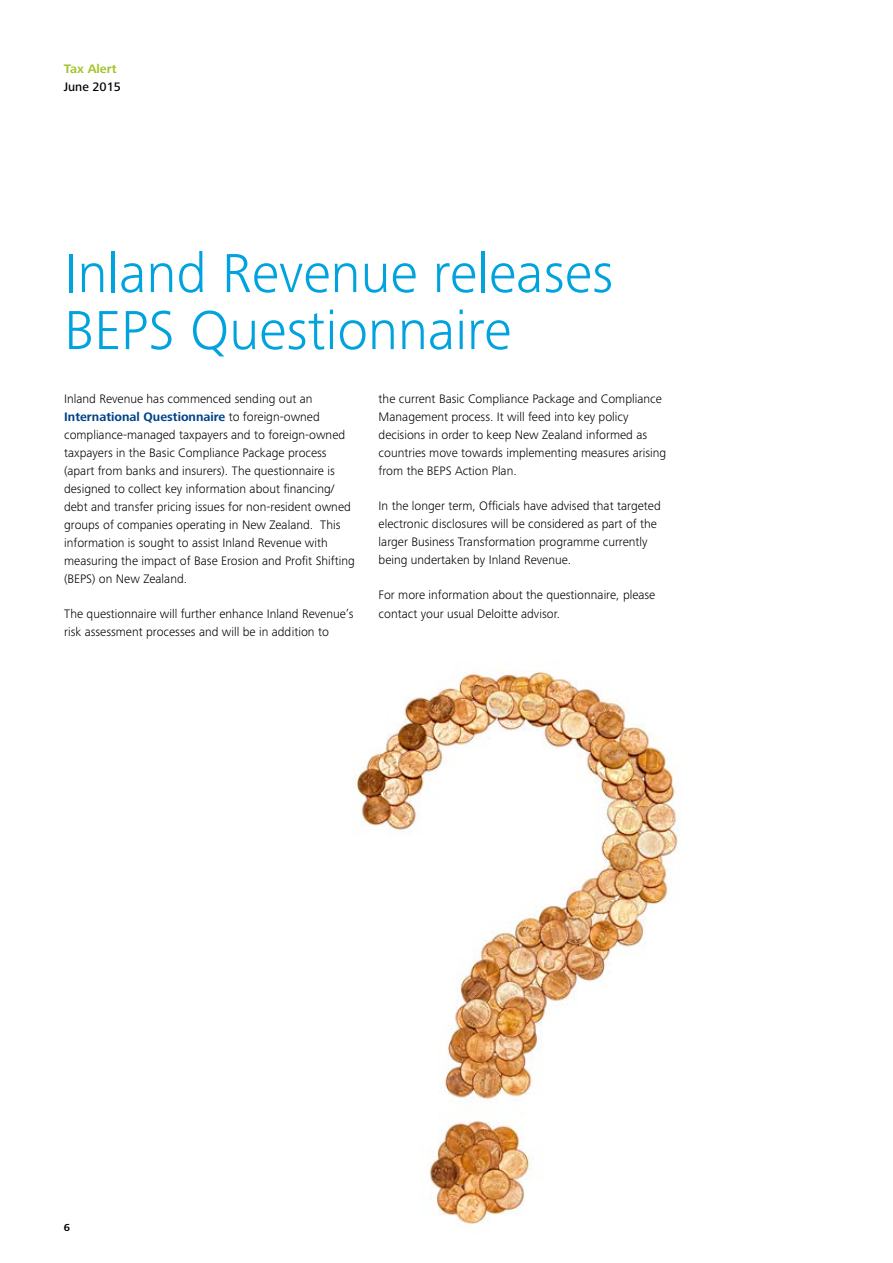
<style>
.page{position:relative;width:893px;height:1263px;background:#fff}
.page>*{position:absolute;margin:0;border:0;box-sizing:border-box;transform-origin:0 0}
.t1{font:300 57px/57px "Frutiger Next Pro";color:#00a3de}
.t2{font:300 12.75px/18px "Frutiger Next Pro";color:#000}
.t3{font:700 12.75px "Frutiger Next Pro";color:#a4c52d}
.t4{font:500 12.75px "Frutiger Next Pro";color:#000}
.t5{font:700 10.5px "Frutiger Next Pro";color:#000}
.s1{font-weight:700;color:#00438b}
</style>
<div class="page">
<img style="left:354px;top:665px;width:327px;height:560px">
<p class="t3" style="left:64px;top:61px;width:54px">Tax Alert</p>
<p class="t4" style="left:64px;top:79px;width:59px">June 2015</p>
<h1 class="t1" style="left:64px;top:245px;width:551px">Inland Revenue releases<br>BEPS Questionnaire</h1>
<p class="t2" style="left:64px;top:390px;width:292px">Inland Revenue has commenced sending out an <span class="s1">International Questionnaire</span> to foreign-owned compliance-managed taxpayers and to foreign-owned taxpayers in the Basic Compliance Package process (apart from banks and insurers). The questionnaire is designed to collect key information about financing/ debt and transfer pricing issues for non-resident owned groups of companies operating in New Zealand. This information is sought to assist Inland Revenue with measuring the impact of Base Erosion and Profit Shifting (BEPS) on New Zealand.</p>
<p class="t2" style="left:64px;top:605px;width:291px">The questionnaire will further enhance Inland Revenue’s risk assessment processes and will be in addition to</p>
<p class="t2" style="left:379px;top:390px;width:289px">the current Basic Compliance Package and Compliance Management process. It will feed into key policy decisions in order to keep New Zealand informed as countries move towards implementing measures arising from the BEPS Action Plan.</p>
<p class="t2" style="left:379px;top:497px;width:284px">In the longer term, Officials have advised that targeted electronic disclosures will be considered as part of the larger Business Transformation programme currently being undertaken by Inland Revenue.</p>
<p class="t2" style="left:379px;top:586px;width:278px">For more information about the questionnaire, please contact your usual Deloitte advisor.</p>
<p class="t5" style="left:64px;top:1221px;width:8px">6</p>
</div>
